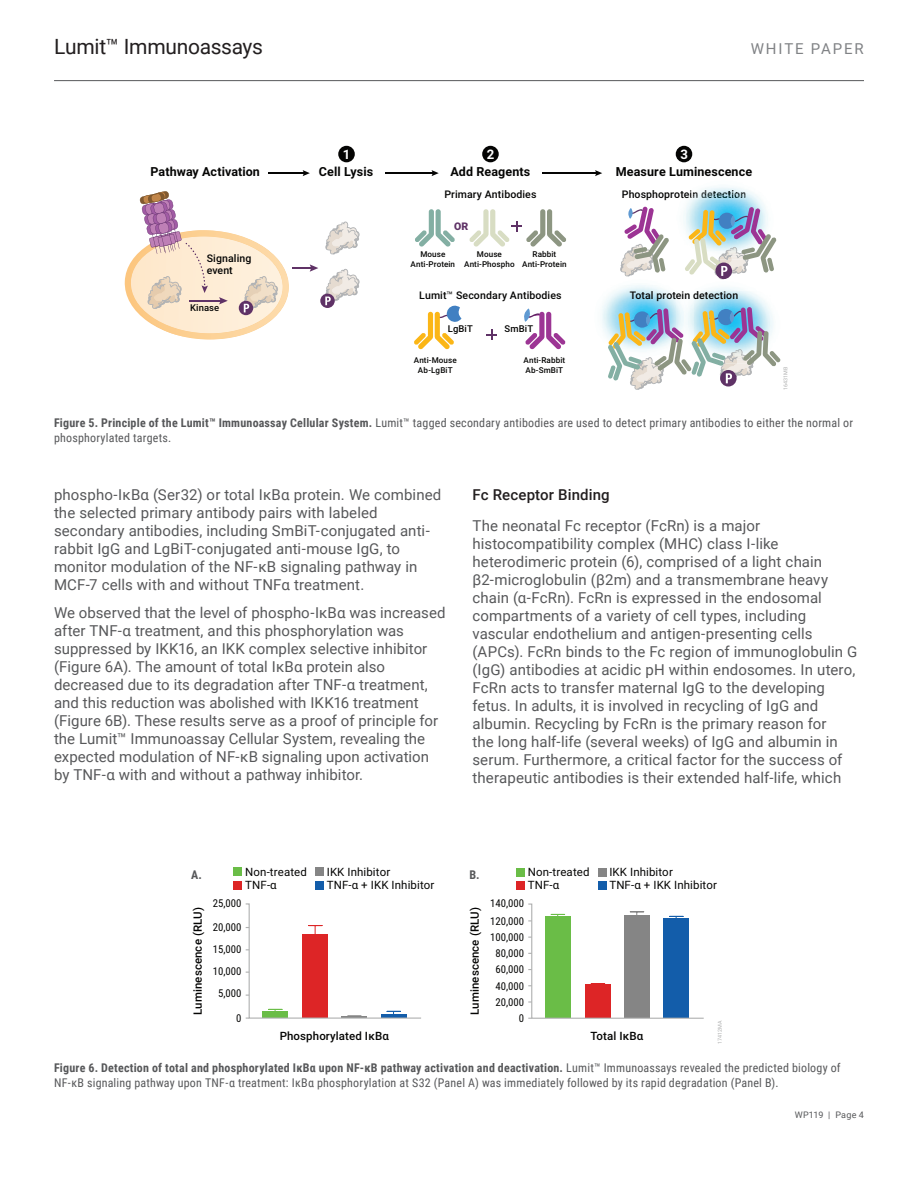
<style>
.page{position:relative;width:918px;height:1188px;background:#fff}
.page>*{position:absolute;margin:0;border:0;box-sizing:border-box;transform-origin:0 0}
.t1{font:21px "Roboto";letter-spacing:-.015em;color:#231f20}
.Body{font:15px/18px "Roboto";letter-spacing:.005em;color:#57585a}
.Subhead_2{font:500 15px "Roboto";letter-spacing:.01em;color:#231f20}
.t2{font:15px "Roboto";letter-spacing:.125em;color:#808285}
.t3{font:700 13.2px "Roboto";color:#fff}
.t4{font:700 12.45px "Roboto";letter-spacing:.01em;color:#050504}
.Figure__Table_Descri{font:12px/15px "Roboto Condensed";letter-spacing:.015em;color:#57585a}
.Figure__Table_Descri-2{font:700 12px "Roboto Condensed";color:#57585a}
.t5{font:11.55px/12.9px "Roboto";letter-spacing:.01em;color:#050504}
.t6{font:500 11.55px "Roboto";letter-spacing:.01em;color:#050504}
.t7{font:10.8px/16.4px "Roboto Condensed";color:#050504;text-align:right}
.t8{font:500 10.5px/11.9px "Roboto";letter-spacing:.01em;color:#050504}
.t9{font:900 10.5px "Roboto";color:#5f3266}
.t10{font:500 9.45px "Roboto";letter-spacing:.01em;color:#050504}
.t11{font:9px "Roboto";letter-spacing:.025em;color:#57585a}
.t12{font:500 8.1px/9.4px "Roboto";letter-spacing:.01em;color:#050504;text-align:center}
.t13{font:5.4px "Roboto";letter-spacing:.01em;color:#afb0b0}
.s1{color:#060605}
.s2{color:#060606}
.s3{color:#050706}
.s4{color:#070e0f}
.s5{color:#080e0f}
.s6{color:#081313}
.s7{color:#080f10}
.s8{color:#070d0d}
.s9{color:#071011}
.s10{color:#070c0d}
.s11{font-weight:400}
.s12{font-weight:700}
</style>
<div class="page">
<hr style="left:54px;top:80px;width:810px;height:1px;background:#57585a">
<img style="left:693px;top:291px;width:75px;height:16px">
<img style="left:602px;top:306px;width:1px;height:22px">
<img style="left:603px;top:285px;width:79px;height:53px">
<svg style="left:486px;top:329px;width:11px;height:11px"></svg>
<hr style="left:269px;top:173px;width:36px;height:1px;background:#050504">
<svg style="left:303px;top:170px;width:7px;height:6px"></svg>
<img style="left:686px;top:188px;width:79px;height:19px">
<img style="left:686px;top:190px;width:60px;height:10px">
<hr style="left:292px;top:267px;width:20px;height:2px;background:#5f3266">
<svg style="left:310px;top:264px;width:8px;height:8px"></svg>
<div style="left:338px;top:146px;width:17px;height:16px;background:#050504;border-radius:50%"></div>
<hr style="left:386px;top:173px;width:48px;height:1px;background:#050504">
<svg style="left:432px;top:170px;width:7px;height:6px"></svg>
<div style="left:482px;top:146px;width:17px;height:16px;background:#050504;border-radius:50%"></div>
<hr style="left:543px;top:173px;width:54px;height:1px;background:#050504">
<svg style="left:595px;top:170px;width:7px;height:6px"></svg>
<div style="left:676px;top:146px;width:16px;height:16px;background:#050504;border-radius:50%"></div>
<svg style="left:125px;top:191px;width:164px;height:148px"></svg>
<div style="left:320px;top:294px;width:15px;height:14px;background:#5f3266;border-radius:50%"></div>
<svg style="left:325px;top:269px;width:35px;height:36px"></svg>
<svg style="left:325px;top:221px;width:35px;height:34px"></svg>
<svg style="left:415px;top:209px;width:40px;height:38px"></svg>
<svg style="left:414px;top:305px;width:48px;height:44px"></svg>
<svg style="left:524px;top:308px;width:42px;height:41px"></svg>
<svg style="left:469px;top:209px;width:97px;height:38px"></svg>
<svg style="left:620px;top:206px;width:49px;height:71px"></svg>
<svg style="left:608px;top:307px;width:173px;height:83px"></svg>
<svg style="left:676px;top:207px;width:101px;height:84px"></svg>
<svg style="left:528px;top:903px;width:176px;height:116px"></svg>
<div style="left:516px;top:868px;width:9px;height:8px;background:#6abd47"></div>
<div style="left:516px;top:881px;width:9px;height:9px;background:#dd2526"></div>
<div style="left:598px;top:868px;width:9px;height:8px;background:#858585"></div>
<div style="left:598px;top:881px;width:9px;height:9px;background:#135daa"></div>
<svg style="left:245px;top:903px;width:176px;height:116px"></svg>
<div style="left:233px;top:867px;width:9px;height:9px;background:#6abd47"></div>
<div style="left:233px;top:881px;width:9px;height:9px;background:#dd2526"></div>
<div style="left:315px;top:867px;width:9px;height:9px;background:#858585"></div>
<div style="left:315px;top:881px;width:9px;height:9px;background:#135daa"></div>
<h1 class="t1" style="left:54px;top:32px;width:210px">Lumit™ Immunoassays</h1>
<p class="t2" style="left:751px;top:38px;width:114px">WHITE PAPER</p>
<p class="t3" style="left:343px;top:149px;width:9px">1</p>
<p class="t3" style="left:487px;top:149px;width:9px">2</p>
<p class="t3" style="left:680px;top:149px;width:9px">3</p>
<p class="t4" style="left:151px;top:166px;width:111px">Pathway Activation</p>
<p class="t4" style="left:319px;top:166px;width:56px">Cell Lysis</p>
<p class="t4" style="left:450px;top:166px;width:81px">Add Reagents</p>
<p class="t4" style="left:616px;top:166px;width:138px">Measure Luminescence</p>
<p class="t8" style="left:444px;top:189px;width:94px">Primary Antibodies</p>
<p class="t8" style="left:622px;top:189px;width:126px">Phosphoprote<span class="s1">i</span><span class="s2">n</span> <span class="s3">d</span><span class="s4">e</span><span class="s5">t</span><span class="s6">ec</span><span class="s7">t</span><span class="s8">i</span><span class="s9">o</span><span class="s10">n</span></p>
<p class="t8" style="left:207px;top:253px;width:46px">Signaling event</p>
<p class="t9" style="left:454px;top:220px;width:16px">OR</p>
<p class="t12" style="left:464px;top:250px;width:52px">Mouse<br>Anti-Phospho</p>
<p class="t12" style="left:522px;top:250px;width:46px">Rabbit<br>Anti-Protein</p>
<p class="t12" style="left:411px;top:250px;width:46px">Mouse<br>Anti-Protein</p>
<p class="t8" style="left:419px;top:291px;width:144px">Lumit<span class="s11">™</span> Secondary Antibodies</p>
<p class="t8" style="left:630px;top:291px;width:110px">Total protein detection</p>
<p class="t10" style="left:190px;top:304px;width:31px">Kinase</p>
<p class="t10" style="left:448px;top:324px;width:26px">LgBiT</p>
<p class="t10" style="left:505px;top:324px;width:30px">SmBiT</p>
<p class="t12" style="left:414px;top:356px;width:44px">Anti-Mouse<br>Ab-LgBiT</p>
<p class="t12" style="left:524px;top:356px;width:43px;text-align:left">Anti-Rabbit<br>Ab-SmBiT</p>
<p class="t13" style="left:782px;top:390px;width:25px;rotate:-90deg">16431MB</p>
<p class="Figure__Table_Descri" style="left:54px;top:415px;width:801px"><span class="s12">Figure 5. Principle of the Lumit™ Immunoassay Cellular System.</span> Lumit™ tagged secondary antibodies are used to detect primary antibodies to either the normal or phosphorylated targets.</p>
<p class="Body" style="left:54px;top:485px;width:389px">phospho-IκBα (Ser32) or total IκBα protein. We combined the selected primary antibody pairs with labeled secondary antibodies, including SmBiT-conjugated anti&shy;rabbit IgG and LgBiT-conjugated anti-mouse IgG, to monitor modulation of the NF-κB signaling pathway in MCF-7 cells with and without TNFα treatment.</p>
<p class="Body" style="left:54px;top:603px;width:393px">We observed that the level of phospho-IκBα was increased after TNF-α treatment, and this phosphorylation was suppressed by IKK16, an IKK complex selective inhibitor (Figure 6A). The amount of total IκBα protein also decreased due to its degradation after TNF-α treatment, and this reduction was abolished with IKK16 treatment (Figure 6B). These results serve as a proof of principle for the Lumit™ Immunoassay Cellular System, revealing the expected modulation of NF-κB signaling upon activation by TNF-α with and without a pathway inhibitor.</p>
<p class="Subhead_2" style="left:473px;top:484px;width:139px">Fc Receptor Binding</p>
<p class="Body" style="left:473px;top:516px;width:386px">The neonatal Fc receptor (FcRn) is a major histocompatibility complex (MHC) class I-like heterodimeric protein (6), comprised of a light chain β2-microglobulin (β2m) and a transmembrane heavy chain (α-FcRn). FcRn is expressed in the endosomal compartments of a variety of cell types, including vascular endothelium and antigen-presenting cells (APCs). FcRn binds to the Fc region of immunoglobulin G (IgG) antibodies at acidic pH within endosomes. In utero, FcRn acts to transfer maternal IgG to the developing fetus. In adults, it is involved in recycling of IgG and albumin. Recycling by FcRn is the primary reason for<br>the long half-life (several weeks) of IgG and albumin in serum. Furthermore, a critical factor for the success of therapeutic antibodies is their extended half-life, which</p>
<p class="t5" style="left:245px;top:867px;width:63px">Non-treated<br>TNF-α</p>
<p class="t5" style="left:327px;top:867px;width:109px">IKK Inhibitor<br>TNF-α + IKK Inhibitor</p>
<p class="Figure__Table_Descri-2" style="left:191px;top:866px;width:12px">A.</p>
<p class="Figure__Table_Descri-2" style="left:469px;top:866px;width:12px">B.</p>
<p class="t5" style="left:528px;top:867px;width:63px">Non-treated<br>TNF-α</p>
<p class="t5" style="left:609px;top:867px;width:109px">IKK Inhibitor<br>TNF-α + IKK Inhibitor</p>
<p class="t7" style="left:213px;top:892px;width:30px;line-height:22.5px;text-align:center">25,000<br>20,000<br>15,000<br>10,000<br>5,000</p>
<p class="t7" style="left:236px;top:1009px;width:7px">0</p>
<p class="t7" style="left:490px;top:895px;width:36px">140,000<br>120,000<br>100,000<br>80,000<br>60,000<br>40,000<br>20,000<br>0</p>
<p class="t6" style="left:193px;top:1015px;width:110px;rotate:-90deg">Luminescence (RLU)</p>
<p class="t6" style="left:470px;top:1015px;width:110px;rotate:-90deg">Luminescence (RLU)</p>
<p class="t13" style="left:716px;top:1044px;width:25px;rotate:-90deg">17412MA</p>
<p class="Figure__Table_Descri" style="left:54px;top:1060px;width:788px"><span class="s12">Figure 6. Detection of total and phosphorylated IκBα upon NF-κB pathway activation and deactivation.</span> Lumit™ Immunoassays revealed the predicted biology of<br>NF-κB signaling pathway upon TNF-α treatment: IκBα phosphorylation at S32 (Panel A) was immediately followed by its rapid degradation (Panel B).</p>
<p class="t6" style="left:280px;top:1031px;width:111px">Phosphorylated IκBα</p>
<p class="t6" style="left:591px;top:1032px;width:54px">Total IκBα</p>
<p class="t11" style="left:795px;top:1108px;width:71px">WP119 | Page 4</p>
</div>
